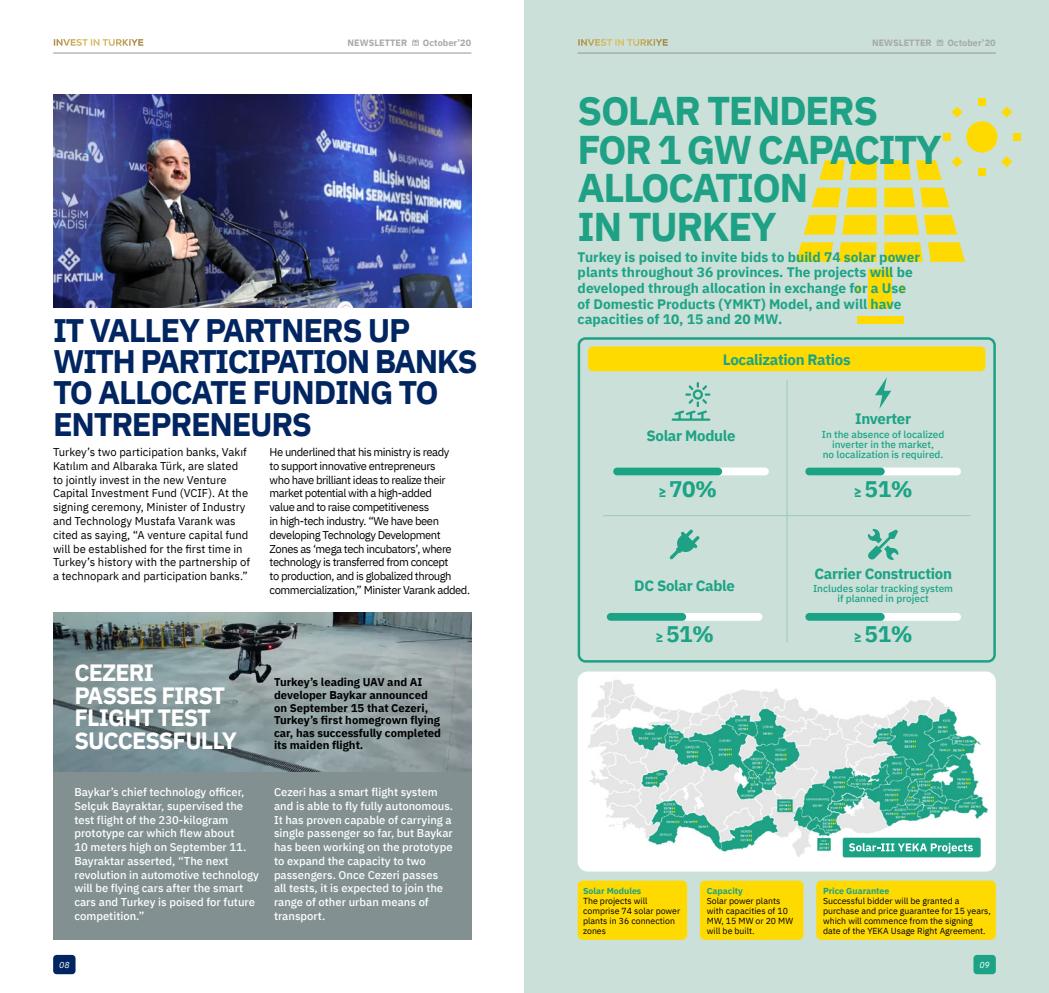
<style>
.page{position:relative;width:1049px;height:993px;background:#fff}
.page>*{position:absolute;margin:0;border:0;box-sizing:border-box;transform-origin:0 0}
.t1{font:700 40px/38.5px "IBM Plex Sans";letter-spacing:-.04em;color:#1ea185}
.t2{font:700 32.5px/31.2px "IBM Plex Sans";letter-spacing:-.04em;color:#002561}
.t3{font:700 23.62px/22.6px "IBM Plex Sans";letter-spacing:-.04em;color:#fff}
.t4{font:700 22.5px "IBM Plex Sans";letter-spacing:-.02em;color:#1ca386}
.t5{font:700 15px "IBM Plex Sans";letter-spacing:-.02em;color:#1ca386}
.t6{font:700 13.75px/15.6px "IBM Plex Sans";color:#1ca386}
.t7{font:500 11.25px/13.8px "IBM Plex Sans";color:#fff}
.t8{font:11.25px/13.8px "IBM Plex Sans";letter-spacing:-.04em;color:#000}
.t9{font:11.25px/13.8px "IBM Plex Sans";color:#000}
.t10{font:700 11.25px/12.5px "IBM Plex Sans";color:#000}
.t11{font:500 10px/10px "IBM Plex Sans";color:#1ca386;text-align:center}
.t12{font:700 9.12px "IBM Plex Sans";color:#a7a9ac}
.t13{font:8.75px/10px "IBM Plex Sans";color:#000}
.t14{font:700 8.75px "IBM Plex Sans";color:#1ca386}
.t15{font:italic 8.75px "IBM Plex Sans";color:#fff}
.s1{font-size:15px}
</style>
<div class="page">
<div style="left:524px;top:0;width:525px;height:992px;background:#cbe0d8"></div>
<svg style="left:884px;top:160px;width:57px;height:20px"></svg>
<svg style="left:900px;top:285px;width:4px;height:8px"></svg>
<svg style="left:884px;top:188px;width:65px;height:19px"></svg>
<svg style="left:869px;top:269px;width:23px;height:39px"></svg>
<svg style="left:884px;top:215px;width:73px;height:19px"></svg>
<svg style="left:857px;top:285px;width:4px;height:8px"></svg>
<svg style="left:796px;top:242px;width:80px;height:20px"></svg>
<svg style="left:857px;top:316px;width:47px;height:8px"></svg>
<svg style="left:884px;top:242px;width:81px;height:20px"></svg>
<svg style="left:804px;top:215px;width:72px;height:19px"></svg>
<svg style="left:811px;top:188px;width:65px;height:19px"></svg>
<svg style="left:819px;top:160px;width:57px;height:20px"></svg>
<div style="left:966px;top:121px;width:31px;height:31px;background:#ffda00;border-radius:50%"></div>
<svg style="left:978px;top:98px;width:8px;height:8px"></svg>
<svg style="left:951px;top:106px;width:11px;height:12px"></svg>
<svg style="left:943px;top:133px;width:8px;height:8px"></svg>
<svg style="left:951px;top:156px;width:11px;height:11px"></svg>
<svg style="left:978px;top:168px;width:8px;height:8px"></svg>
<svg style="left:1001px;top:156px;width:11px;height:11px"></svg>
<svg style="left:1013px;top:133px;width:8px;height:8px"></svg>
<svg style="left:1001px;top:106px;width:11px;height:12px"></svg>
<div style="left:53px;top:756px;width:418px;height:183px;background:#829091"></div>
<img style="left:53px;top:612px;width:418px;height:159px">
<div style="left:973px;top:954px;width:23px;height:19px;background:#1ca386;border-radius:4px"></div>
<div style="left:53px;top:954px;width:23px;height:19px;background:#002561;border-radius:4px"></div>
<hr style="left:53px;top:53px;width:418px;height:1px;background:#939598">
<hr style="left:578px;top:53px;width:418px;height:1px;background:#939598">
<svg style="left:54px;top:39px;width:89px;height:7px"></svg>
<svg style="left:578px;top:39px;width:90px;height:7px"></svg>
<svg style="left:412px;top:39px;width:7px;height:7px"></svg>
<svg style="left:937px;top:39px;width:6px;height:7px"></svg>
<img style="left:53px;top:94px;width:418px;height:213px">
<img style="left:578px;top:671px;width:418px;height:200px">
<div style="left:578px;top:337px;width:418px;height:325px;border:2px solid #1ea185;border-radius:7px"></div>
<div style="left:578px;top:880px;width:109px;height:59px;background:#ffda00;border-radius:5px"></div>
<div style="left:588px;top:346px;width:397px;height:25px;background:#ffda00;border-radius:5px"></div>
<div style="left:700px;top:880px;width:103px;height:59px;background:#ffda00;border-radius:5px"></div>
<div style="left:816px;top:880px;width:180px;height:59px;background:#ffda00;border-radius:5px"></div>
<div style="left:613px;top:467px;width:156px;height:8px;background:#fff;border-radius:4px"></div>
<div style="left:613px;top:467px;width:109px;height:8px;background:#1ca386;border-radius:4px"></div>
<div style="left:805px;top:467px;width:156px;height:8px;background:#fff;border-radius:4px"></div>
<div style="left:805px;top:467px;width:80px;height:8px;background:#1ca386;border-radius:4px"></div>
<svg style="left:875px;top:377px;width:16px;height:32px"></svg>
<div style="left:607px;top:612px;width:155px;height:8px;background:#fff;border-radius:4px"></div>
<div style="left:607px;top:612px;width:79px;height:8px;background:#1ca386;border-radius:4px"></div>
<svg style="left:669px;top:529px;width:30px;height:30px"></svg>
<div style="left:805px;top:612px;width:156px;height:8px;background:#fff;border-radius:4px"></div>
<div style="left:805px;top:612px;width:80px;height:8px;background:#1ca386;border-radius:4px"></div>
<svg style="left:868px;top:529px;width:30px;height:31px"></svg>
<hr style="left:603px;top:515px;width:367px;height:1px;background:#9cc8ba">
<hr style="left:787px;top:380px;width:1px;height:262px;background:#9cc8ba">
<div style="left:843px;top:837px;width:138px;height:20px;background:#1ca386;border-radius:2px"></div>
<svg style="left:849px;top:842px;width:124px;height:11px"></svg>
<svg style="left:672px;top:382px;width:39px;height:38px"></svg>
<p class="t12" style="left:348px;top:35px;width:61px">NEWSLETTER</p>
<p class="t12" style="left:423px;top:35px;width:50px">October’20</p>
<p class="t12" style="left:872px;top:35px;width:61px">NEWSLETTER</p>
<p class="t12" style="left:947px;top:35px;width:50px">October’20</p>
<h2 class="t2" style="left:53px;top:312px;width:426px">IT VALLEY PARTNERS UP<br>WITH PARTICIPATION BANKS<br>TO ALLOCATE FUNDING TO<br>ENTREPRENEURS</h2>
<p class="t9" style="left:53px;top:444px;width:198px">Turkey’s two participation banks, Vakıf Katılım and Albaraka Türk, are slated to jointly invest in the new Venture Capital Investment Fund (VCIF). At the signing ceremony, Minister of Industry and Technology Mustafa Varank was cited as saying, “A venture capital fund will be established for the first time in Turkey’s history with the partnership of a technopark and participation banks.”</p>
<p class="t8" style="left:270px;top:444px;width:202px">He underlined that his ministry is ready<br>to support innovative entrepreneurs<br>who have brilliant ideas to realize their market potential with a high-added<br>value and to raise competitiveness<br>in high-tech industry. “We have been developing Technology Development Zones as ‘mega tech incubators’, where technology is transferred from concept<br>to production, and is globalized through commercialization,” Minister Varank added.</p>
<h3 class="t3" style="left:74px;top:659px;width:164px">CEZERI<br>PASSES FIRST<br>FLIGHT TEST<br>SUCCESSFULLY</h3>
<p class="t10" style="left:274px;top:675px;width:169px">Turkey’s leading UAV and AI developer Baykar announced on September 15 that Cezeri,<br>Turkey’s first homegrown flying car, has successfully completed its maiden flight.</p>
<p class="t7" style="left:74px;top:784px;width:186px">Baykar’s chief technology officer,<br>Selçuk Bayraktar, supervised the test flight of the 230-kilogram prototype car which flew about<br>10 meters high on September 11.<br>Bayraktar asserted, “The next revolution in automotive technology will be flying cars after the smart cars and Turkey is poised for future competition.”</p>
<p class="t7" style="left:274px;top:784px;width:181px">Cezeri has a smart flight system and is able to fly fully autonomous.<br>It has proven capable of carrying a single passenger so far, but Baykar has been working on the prototype to expand the capacity to two passengers. Once Cezeri passes all tests, it is expected to join the range of other urban means of transport.</p>
<h1 class="t1" style="left:578px;top:89px;width:366px">SOLAR TENDERS<br>FOR 1 GW CAPACITY<br>ALLOCATION<br>IN TURKEY</h1>
<p class="t6" style="left:578px;top:248px;width:344px">Turkey is poised to invite bids to build 74 solar power plants throughout 36 provinces. The projects will be developed through allocation in exchange for a Use of Domestic Products (YMKT) Model, and will have capacities of 10, 15 and 20 MW.</p>
<h3 class="t5" style="left:723px;top:347px;width:129px">Localization Ratios</h3>
<h3 class="t5" style="left:646px;top:423px;width:90px">Solar Module</h3>
<h3 class="t5" style="left:855px;top:406px;width:57px">Inverter</h3>
<p class="t11" style="left:822px;top:428px;width:124px">In the absence of localized inverter in the market,<br>no localization is required.</p>
<h3 class="t4" style="left:658px;top:471px;width:61px"><span class="s1">≥</span>70%</h3>
<h3 class="t4" style="left:853px;top:471px;width:61px"><span class="s1">≥</span>51%</h3>
<h3 class="t5" style="left:634px;top:573px;width:102px">DC Solar Cable</h3>
<h3 class="t4" style="left:655px;top:616px;width:61px"><span class="s1">≥</span>51%</h3>
<h3 class="t5" style="left:814px;top:562px;width:139px">Carrier Construction</h3>
<p class="t11" style="left:813px;top:582px;width:141px">Includes solar tracking system if planned in project</p>
<h3 class="t4" style="left:853px;top:616px;width:61px"><span class="s1">≥</span>51%</h3>
<p class="t14" style="left:583px;top:883px;width:60px">Solar Modules</p>
<p class="t13" style="left:583px;top:894px;width:99px">The projects will comprise 74 solar power plants in 36 connection zones</p>
<p class="t14" style="left:707px;top:883px;width:38px">Capacity</p>
<p class="t13" style="left:707px;top:894px;width:88px">Solar power plants with capacities of 10<br>MW, 15 MW or 20 MW will be built.</p>
<p class="t14" style="left:823px;top:883px;width:68px">Price Guarantee</p>
<p class="t13" style="left:823px;top:894px;width:169px">Successful bidder will be granted a purchase and price guarantee for 15 years, which will commence from the signing date of the YEKA Usage Right Agreement.</p>
<p class="t15" style="left:59px;top:957px;width:12px">08</p>
<p class="t15" style="left:979px;top:957px;width:12px">09</p>
</div>
